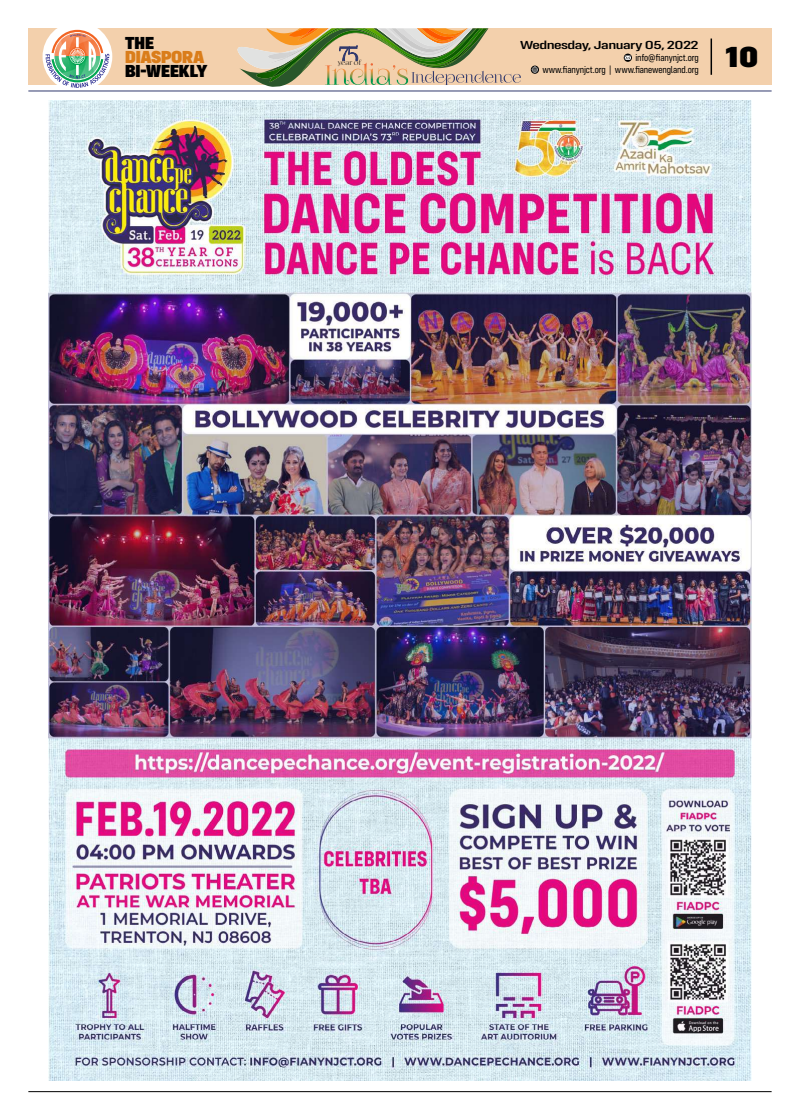
<style>
.page{position:relative;width:800px;height:1120px;background:#fff}
.page>*{position:absolute;margin:0;border:0;box-sizing:border-box;transform-origin:0 0}
.t1{font:900 30px "Config Condensed";color:#000;scale:1.3 1}
.t2{font:900 18px "Config Condensed";letter-spacing:-.035em;color:#000;scale:1.2 1}
.t3{font:900 18px "Config Condensed";letter-spacing:-.03em;color:#da7d1a;scale:1.2 1}
.t4{font:500 12px "Config Condensed";letter-spacing:-.03em;color:#000;scale:1.5 1}
.t5{font:10px/12px "Config Condensed";letter-spacing:-.01em;color:#000;text-align:right}
.t6{font:6.4px "Foglihten No 07";color:#000}
</style>
<div class="page">
<hr style="left:28px;top:1091px;width:743px;height:1px;background:#000">
<div style="left:28px;top:28px;width:743px;height:57px;background:#f3d0ac"></div>
<div style="left:43px;top:22px;width:69px;height:69px;background:#fff;border-radius:50%"></div>
<svg style="left:45px;top:30px;width:64px;height:58px"></svg>
<hr style="left:28px;top:91px;width:743px;height:1px;background:#31396d">
<svg style="left:623px;top:54px;width:8px;height:8px"></svg>
<svg style="left:624px;top:56px;width:6px;height:4px"></svg>
<svg style="left:237px;top:28px;width:302px;height:59px"></svg>
<hr style="left:710px;top:39px;width:1px;height:36px;background:#000">
<img style="left:49px;top:100px;width:702px;height:980px">
<h2 class="t2" style="left:125px;top:32px;width:26px">THE</h2>
<h2 class="t3" style="left:125px;top:46px;width:68px">DIASPORA</h2>
<h2 class="t2" style="left:125px;top:60px;width:70px">BI-WEEKLY</h2>
<p class="t6" style="left:338px;top:59px;width:25px">year of</p>
<p class="t4" style="left:520px;top:38px;width:121px">Wednesday, January 05, 2022</p>
<p class="t5" style="left:542px;top:51px;width:158px">info@fianynjct.org<br>www.fianynjct.org | www.fianewengland.org</p>
<h1 class="t1" style="left:725px;top:39px;width:27px">10</h1>
</div>
